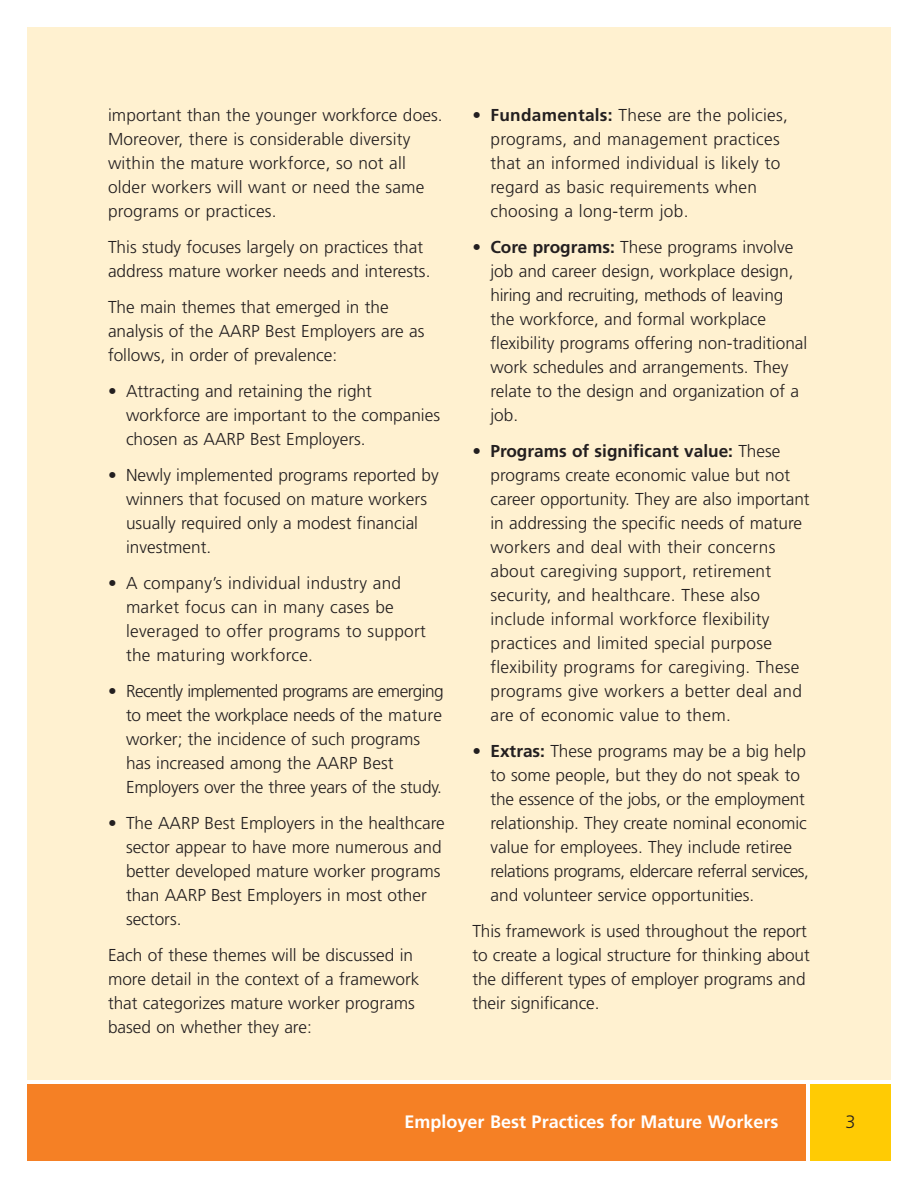
<style>
.page{position:relative;width:918px;height:1188px;background:#fff}
.page>*{position:absolute;margin:0;border:0;box-sizing:border-box;transform-origin:0 0}
.t1{font:700 18px "Frutiger";color:#fff}
.t2{font:300 18px "Frutiger";color:#231f20}
.t3{font:300 17.25px/24px "Frutiger";color:#231f20}
.s1{font-weight:700}
</style>
<div class="page">
<div style="left:27px;top:27px;width:864px;height:1053px;background:#fff1d0"></div>
<div style="left:27px;top:1084px;width:779px;height:77px;background:#f58025"></div>
<div style="left:810px;top:1084px;width:81px;height:77px;background:#ffcb04"></div>
<p class="t3" style="left:108px;top:104px;width:336px">important than the younger workforce does.<br>Moreover, there is considerable diversity within the mature workforce, so not all older workers will want or need the same programs or practices.</p>
<p class="t3" style="left:108px;top:236px;width:324px">This study focuses largely on practices that address mature worker needs and interests.</p>
<p class="t3" style="left:108px;top:296px;width:318px">The main themes that emerged in the analysis of the AARP Best Employers are as follows, in order of prevalence:</p>
<p class="t3" style="left:126px;top:380px;width:316px;text-indent:-18px">• Attracting and retaining the right workforce are important to the companies chosen as AARP Best Employers.</p>
<p class="t3" style="left:126px;top:464px;width:314px;text-indent:-18px">• Newly implemented programs reported by winners that focused on mature workers usually required only a modest financial investment.</p>
<p class="t3" style="left:126px;top:572px;width:301px;text-indent:-18px">• A company’s individual industry and market focus can in many cases be leveraged to offer programs to support the maturing workforce.</p>
<p class="t3" style="left:126px;top:680px;width:319px;text-indent:-18px">• Recently implemented programs are emerging to meet the workplace needs of the mature worker; the incidence of such programs has increased among the AARP Best Employers over the three years of the study.</p>
<p class="t3" style="left:126px;top:812px;width:320px;text-indent:-18px">• The AARP Best Employers in the healthcare sector appear to have more numerous and better developed mature worker programs than AARP Best Employers in most other sectors.</p>
<p class="t3" style="left:108px;top:944px;width:313px">Each of these themes will be discussed in more detail in the context of a framework that categorizes mature worker programs based on whether they are:</p>
<p class="t3" style="left:490px;top:104px;width:299px;text-indent:-18px">• <span class="s1">Fundamentals:</span> These are the policies, programs, and management practices that an informed individual is likely to regard as basic requirements when choosing a long-term job.</p>
<p class="t3" style="left:490px;top:236px;width:318px;text-indent:-18px">• <span class="s1">Core programs:</span> These programs involve job and career design, workplace design, hiring and recruiting, methods of leaving the workforce, and formal workplace flexibility programs offering non-traditional work schedules and arrangements. They relate to the design and organization of a job.</p>
<p class="t3" style="left:490px;top:440px;width:321px;text-indent:-18px">• <span class="s1">Programs of significant value:</span> These programs create economic value but not career opportunity. They are also important in addressing the specific needs of mature workers and deal with their concerns about caregiving support, retirement security, and healthcare. These also include informal workforce flexibility practices and limited special purpose flexibility programs for caregiving. These programs give workers a better deal and are of economic value to them.</p>
<p class="t3" style="left:490px;top:740px;width:320px;text-indent:-18px">• <span class="s1">Extras:</span> These programs may be a big help to some people, but they do not speak to the essence of the jobs, or the employment relationship. They create nominal economic value for employees. They include retiree relations programs, eldercare referral services, and volunteer service opportunities.</p>
<p class="t3" style="left:472px;top:920px;width:339px">This framework is used throughout the report to create a logical structure for thinking about the different types of employer programs and their significance.</p>
<p class="t1" style="left:405px;top:1114px;width:375px">Employer Best Practices for Mature Workers</p>
<p class="t2" style="left:845px;top:1114px;width:12px">3</p>
</div>
